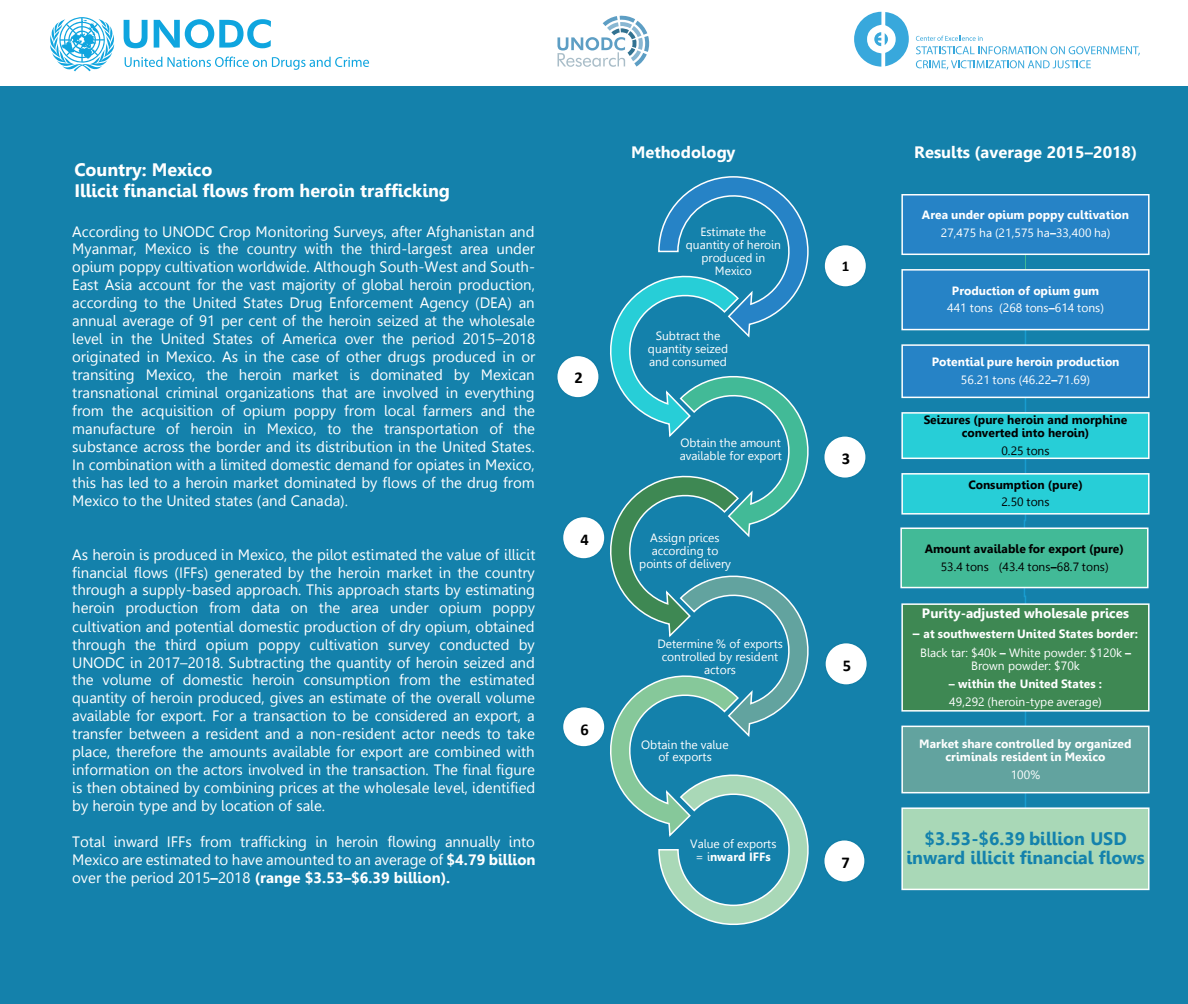
<style>
.page{position:relative;width:1188px;height:1004px;background:#fff}
.page>*{position:absolute;margin:0;border:0;box-sizing:border-box;transform-origin:0 0}
.t1{font:700 18px/21.6px "Leelawadee";color:#fff}
.t2{font:700 18px/19.5px "Leelawadee";letter-spacing:-.005em;color:#1482ac;text-align:center}
.t3{font:700 16.5px "Leelawadee";letter-spacing:.005em;color:#fff}
.t4{font:700 16.5px "Calibri";color:#000}
.t5{font:15px/18px "Leelawadee";color:#fff;text-align:justify}
.t6{font:700 15px "Calibri";color:#000}
.t7{font:700 13.5px "Leelawadee";color:#fff}
.t8{font:12px/12.9px "Leelawadee";color:#fff;text-align:center}
.t9{font:700 12px/17.7px "Leelawadee";letter-spacing:.005em;color:#fff;text-align:center}
.t10{font:700 12px/12.9px "Leelawadee";color:#000;text-align:center}
.t11{font:12px "Leelawadee";letter-spacing:.01em;color:#000}
.s1{font-weight:700}
.s2{font-weight:400}
.s3{font-size:13.5px}
</style>
<div class="page">
<div style="left:0;top:85px;width:1188px;height:918px;background:#1481ab"></div>
<div style="left:562px;top:706px;width:43px;height:40px;background:#fff;border-radius:50%"></div>
<div style="left:562px;top:705px;width:44px;height:42px;border:2px solid #117ea7;border-radius:50%"></div>
<div style="left:562px;top:516px;width:43px;height:42px;background:#fff;border-radius:50%"></div>
<div style="left:562px;top:515px;width:44px;height:44px;border:2px solid #117ea7;border-radius:50%"></div>
<div style="left:824px;top:244px;width:43px;height:43px;background:#fff;border-radius:50%"></div>
<div style="left:823px;top:244px;width:44px;height:44px;border:2px solid #117ea7;border-radius:50%"></div>
<div style="left:557px;top:355px;width:42px;height:43px;background:#fff;border-radius:50%"></div>
<div style="left:556px;top:354px;width:44px;height:44px;border:2px solid #117ea7;border-radius:50%"></div>
<div style="left:824px;top:435px;width:42px;height:43px;background:#fff;border-radius:50%"></div>
<div style="left:823px;top:435px;width:44px;height:44px;border:2px solid #117ea7;border-radius:50%"></div>
<div style="left:824px;top:839px;width:41px;height:42px;background:#fff;border-radius:50%"></div>
<div style="left:823px;top:838px;width:43px;height:44px;border:2px solid #117ea7;border-radius:50%"></div>
<div style="left:825px;top:642px;width:42px;height:42px;background:#fff;border-radius:50%"></div>
<div style="left:824px;top:641px;width:44px;height:44px;border:2px solid #117ea7;border-radius:50%"></div>
<svg style="left:604px;top:176px;width:205px;height:750px"></svg>
<svg style="left:1025px;top:793px;width:1px;height:14px"></svg>
<svg style="left:1025px;top:711px;width:1px;height:14px"></svg>
<svg style="left:1023px;top:588px;width:4px;height:15px"></svg>
<svg style="left:1023px;top:514px;width:4px;height:13px"></svg>
<svg style="left:1025px;top:459px;width:1px;height:14px"></svg>
<svg style="left:1025px;top:398px;width:1px;height:14px"></svg>
<svg style="left:1025px;top:330px;width:1px;height:14px"></svg>
<svg style="left:1025px;top:255px;width:1px;height:14px"></svg>
<div style="left:902px;top:195px;width:247px;height:59px;background:#2683c6"></div>
<div style="left:901px;top:194px;width:249px;height:61px;border:2px solid #fff"></div>
<div style="left:902px;top:270px;width:247px;height:59px;background:#2683c6"></div>
<div style="left:901px;top:269px;width:249px;height:61px;border:2px solid #fff"></div>
<div style="left:902px;top:345px;width:247px;height:52px;background:#2683c6"></div>
<div style="left:901px;top:344px;width:249px;height:54px;border:2px solid #fff"></div>
<div style="left:902px;top:412px;width:247px;height:46px;background:#27ced7"></div>
<div style="left:901px;top:412px;width:249px;height:47px;border:2px solid #fff"></div>
<div style="left:902px;top:473px;width:247px;height:40px;background:#27ced7"></div>
<div style="left:901px;top:473px;width:249px;height:41px;border:2px solid #fff"></div>
<div style="left:901px;top:528px;width:247px;height:59px;background:#42ba97"></div>
<div style="left:900px;top:527px;width:249px;height:61px;border:2px solid #fff"></div>
<div style="left:902px;top:604px;width:247px;height:106px;background:#3e8853"></div>
<div style="left:901px;top:603px;width:249px;height:108px;border:2px solid #fff"></div>
<div style="left:902px;top:726px;width:247px;height:66px;background:#62a39f"></div>
<div style="left:901px;top:725px;width:249px;height:68px;border:2px solid #fff"></div>
<div style="left:902px;top:807px;width:247px;height:82px;background:#a9d8b7"></div>
<div style="left:901px;top:807px;width:249px;height:82px;border:2px solid #fff"></div>
<svg style="left:854px;top:12px;width:55px;height:55px"></svg>
<svg style="left:916px;top:36px;width:224px;height:34px"></svg>
<svg style="left:557px;top:15px;width:93px;height:52px"></svg>
<svg style="left:124px;top:20px;width:24px;height:28px"></svg>
<svg style="left:154px;top:19px;width:117px;height:29px"></svg>
<svg style="left:50px;top:17px;width:65px;height:54px"></svg>
<svg style="left:125px;top:56px;width:244px;height:14px"></svg>
<p class="t1" style="left:74px;top:159px;width:377px">Country: Mexico<br>Illicit financial flows from heroin trafficking</p>
<p class="t5" style="left:72px;top:222px;width:465px">According to UNODC Crop Monitoring Surveys, after Afghanistan and Myanmar, Mexico is the country with the third-largest area under opium poppy cultivation worldwide. Although South-West and South-East Asia account for the vast majority of global heroin production, according to the United States Drug Enforcement Agency (DEA) an annual average of 91 per cent of the heroin seized at the wholesale level in the United States of America over the period 2015–2018 originated in Mexico. As in the case of other drugs produced in or transiting Mexico, the heroin market is dominated by Mexican transnational criminal organizations that are involved in everything from the acquisition of opium poppy from local farmers and the manufacture of heroin in Mexico, to the transportation of the substance across the border and its distribution in the United States.<br>In combination with a limited domestic demand for opiates in Mexico, this has led to a heroin market dominated by flows of the drug from Mexico to the United states (and Canada).</p>
<p class="t5" style="left:72px;top:545px;width:465px">As heroin is produced in Mexico, the pilot estimated the value of illicit financial flows (IFFs) generated by the heroin market in the country through a supply-based approach. This approach starts by estimating heroin production from data on the area under opium poppy cultivation and potential domestic production of dry opium, obtained through the third opium poppy cultivation survey conducted by UNODC in 2017–2018. Subtracting the quantity of heroin seized and the volume of domestic heroin consumption from the estimated quantity of heroin produced, gives an estimate of the overall volume available for export. For a transaction to be considered an export, a transfer between a resident and a non-resident actor needs to take place, therefore the amounts available for export are combined with information on the actors involved in the transaction. The final figure is then obtained by combining prices at the wholesale level, identified by heroin type and by location of sale.</p>
<p class="t5" style="left:72px;top:832px;width:465px">Total inward IFFs from trafficking in heroin flowing annually into Mexico are estimated to have amounted to an average of <span class="s1">$4.79 billion </span>over the period 2015<span class="s1">–</span>2018 <span class="s1">(range $3.53–$6.39 billion).</span></p>
<p class="t4" style="left:575px;top:366px;width:10px">2</p>
<p class="t4" style="left:580px;top:527px;width:10px">4</p>
<p class="t4" style="left:580px;top:717px;width:10px">6</p>
<p class="t3" style="left:631px;top:142px;width:106px">Methodology</p>
<p class="t8" style="left:686px;top:225px;width:97px">Estimate the quantity of heroin produced in<br>Mexico</p>
<p class="t8" style="left:648px;top:329px;width:82px">Subtract the quantity seized and consumed</p>
<p class="t8" style="left:680px;top:436px;width:104px;text-align:left">Obtain the amount available for export</p>
<p class="t8" style="left:639px;top:531px;width:93px">Assign prices according to points of delivery</p>
<p class="t8" style="left:657px;top:637px;width:127px">Determine % of exports controlled by resident actors</p>
<p class="t8" style="left:641px;top:737px;width:89px">Obtain the value of exports</p>
<p class="t8" style="left:690px;top:837px;width:88px">Value of exports = i<span class="s1">nward IFFs</span></p>
<p class="t6" style="left:842px;top:256px;width:9px">1</p>
<p class="t4" style="left:842px;top:446px;width:10px">3</p>
<p class="t4" style="left:843px;top:653px;width:10px">5</p>
<p class="t4" style="left:841px;top:850px;width:10px">7</p>
<p class="t3" style="left:914px;top:142px;width:224px">Results (average 2015–2018)</p>
<p class="t9" style="left:922px;top:206px;width:209px">Area under opium poppy cultivation<br><span class="s2">27,475 ha (21,575 ha</span>–<span class="s2">33,400 ha)</span></p>
<p class="t8" style="left:947px;top:281px;width:158px;line-height:17.7px"><span class="s1">Production of opium gum<br></span>441 tons (268 tons<span class="s1">–</span>614 tons)</p>
<p class="t9" style="left:932px;top:353px;width:189px">Potential pure heroin production<br><span class="s2">56.21 tons (46.22</span>–<span class="s2">71.69)</span></p>
<p class="t10" style="left:924px;top:413px;width:205px">Seizures (pure heroin and morphine converted into heroin)</p>
<p class="t11" style="left:1001px;top:443px;width:50px">0.25 tons</p>
<p class="t10" style="left:968px;top:478px;width:116px">Consumption (pure)</p>
<p class="t11" style="left:1001px;top:495px;width:50px">2.50 tons</p>
<p class="t10" style="left:925px;top:539px;width:201px;line-height:17.7px">Amount available for export (pure)<br><span class="s2">53.4 tons (43.4 tons</span>–<span class="s2">68.7 tons)</span></p>
<p class="t7" style="left:922px;top:605px;width:209px">Purity-adjusted wholesale prices</p>
<p class="t9" style="left:913px;top:624px;width:226px;line-height:18.9px"><span class="s3">–</span> at southwestern United States border:<br><span class="s2">Black tar: $40k</span> – <span class="s2">White powder: $120k</span> –</p>
<p class="t8" style="left:971px;top:659px;width:110px">Brown powder: $70k</p>
<p class="t9" style="left:949px;top:674px;width:155px">– within the United States :</p>
<p class="t8" style="left:949px;top:695px;width:154px">49,292 (heroin-type average)</p>
<p class="t9" style="left:919px;top:737px;width:214px;line-height:12.9px">Market share controlled by organized criminals resident in Mexico</p>
<p class="t8" style="left:1011px;top:767px;width:31px">100%</p>
<p class="t2" style="left:907px;top:828px;width:240px">$3.53-$6.39 billion USD inward illicit financial flows</p>
</div>
